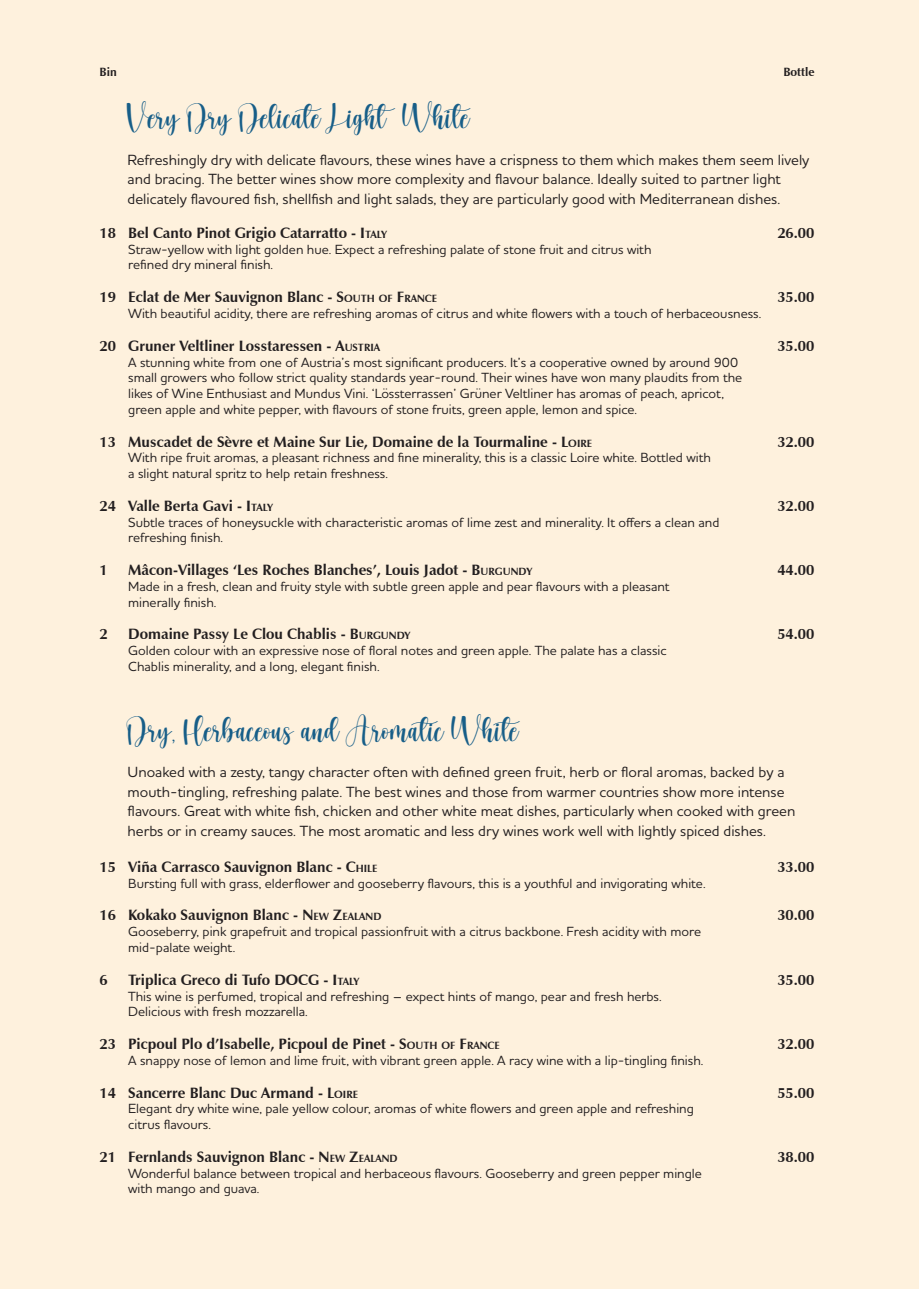
<style>
.page{position:relative;width:919px;height:1289px;background:#fff}
.page>*{position:absolute;margin:0;border:0;box-sizing:border-box;transform-origin:0 0}
.t1{font:30px "Homework";color:#175e88}
.t2{font:500 15px/19.5px "Houschka Pro";color:#231f20}
.t3{font:700 15px "Zapf Humanist 601 BT";color:#231f20}
.t4{font:500 13.5px/15.8px "Houschka Pro";color:#231f20}
.t5{font:700 12px "Zapf Humanist 601 BT";color:#231f20}
.s1{font-style:inherit}
.s2{font-size:10.5px}
</style>
<div class="page">
<div style="left:0;top:0;width:918px;height:1288px;background:#fef1dd"></div>
<p class="t5" style="left:100px;top:64px;width:19px">Bin</p>
<p class="t5" style="left:783px;top:64px;width:32px">Bottle</p>
<p class="t1" style="left:128px;top:97px;width:354px">Very Dry Delicate LightWhite</p>
<p class="t2" style="left:128px;top:149px;width:683px">Refreshingly dry with delicate flavours, these wines have a crispness to them which makes them seem lively and bracing. The better wines show more complexity and flavour balance. Ideally suited to partner light delicately flavoured fish, shellfish and light salads, they are particularly good with Mediterranean dishes.</p>
<p class="t3" style="left:100px;top:223px;width:289px">18 Bel Canto Pinot Grigio Catarratto - <span class="s1">I</span> <span class="s2">TALY</span></p>
<p class="t3" style="left:777px;top:223px;width:39px">26.00</p>
<p class="t4" style="left:128px;top:241px;width:525px">Straw-yellow with light golden hue. Expect a refreshing palate of stone fruit and citrus with refined dry mineral finish.</p>
<p class="t3" style="left:100px;top:288px;width:339px">19 Eclat de Mer Sauvignon Blanc - <span class="s1">S</span><span class="s2">OUTH OF</span> <span class="s1">F</span> <span class="s2">RANCE</span></p>
<p class="t3" style="left:777px;top:288px;width:39px">35.00</p>
<p class="t4" style="left:128px;top:305px;width:634px">With beautiful acidity, there are refreshing aromas of citrus and white flowers with a touch of herbaceousness.</p>
<p class="t3" style="left:100px;top:336px;width:282px">20 Gruner Veltliner Losstaressen - <span class="s1">A</span><span class="s2">USTRIA</span></p>
<p class="t3" style="left:777px;top:336px;width:39px">35.00</p>
<p class="t4" style="left:128px;top:354px;width:615px">A stunning white from one of Austria’s most significant producers. It’s a cooperative owned by around 900 small growers who follow strict quality standards year-round. Their wines have won many plaudits from the likes of Wine Enthusiast and Mundus Vini. ‘Lössterrassen’ Grüner Veltliner has aromas of peach, apricot, green apple and white pepper, with flavours of stone fruits, green apple, lemon and spice.</p>
<p class="t3" style="left:100px;top:432px;width:494px">13 Muscadet de Sèvre et Maine Sur Lie, Domaine de la Tourmaline - <span class="s1">L</span><span class="s2">OIRE</span></p>
<p class="t3" style="left:777px;top:432px;width:39px">32.00</p>
<p class="t4" style="left:128px;top:449px;width:584px">With ripe fruit aromas, a pleasant richness and fine minerality, this is a classic Loire white. Bottled with a slight natural spritz to help retain freshness.</p>
<p class="t3" style="left:100px;top:496px;width:175px">24 Valle Berta Gavi - <span class="s1">I</span> <span class="s2">TALY</span></p>
<p class="t3" style="left:777px;top:496px;width:39px">32.00</p>
<p class="t4" style="left:128px;top:514px;width:592px">Subtle traces of honeysuckle with characteristic aromas of lime zest and minerality. It offers a clean and refreshing finish.</p>
<p class="t3" style="left:100px;top:560px;width:10px">1</p>
<p class="t3" style="left:128px;top:560px;width:405px">Mâcon-Villages ‘Les Roches Blanches’, Louis Jadot - <span class="s1">B</span><span class="s2">URGUNDY</span></p>
<p class="t3" style="left:777px;top:560px;width:39px">44.00</p>
<p class="t4" style="left:128px;top:578px;width:543px">Made in a fresh, clean and fruity style with subtle green apple and pear flavours with a pleasant minerally finish.</p>
<p class="t3" style="left:100px;top:625px;width:10px">2</p>
<p class="t3" style="left:128px;top:625px;width:284px">Domaine Passy Le Clou Chablis - <span class="s1">B</span><span class="s2">URGUNDY</span></p>
<p class="t3" style="left:777px;top:625px;width:39px">54.00</p>
<p class="t4" style="left:128px;top:642px;width:540px">Golden colour with an expressive nose of floral notes and green apple. The palate has a classic<br>Chablis minerality, and a long, elegant finish.</p>
<p class="t1" style="left:128px;top:709px;width:403px">Dry, Herbaceous and Aromatic White</p>
<p class="t2" style="left:128px;top:762px;width:669px">Unoaked with a zesty, tangy character often with defined green fruit, herb or floral aromas, backed by a mouth-tingling, refreshing palate. The best wines and those from warmer countries show more intense flavours. Great with white fish, chicken and other white meat dishes, particularly when cooked with green herbs or in creamy sauces. The most aromatic and less dry wines work well with lightly spiced dishes.</p>
<p class="t3" style="left:100px;top:857px;width:279px">15 Viña Carrasco Sauvignon Blanc - <span class="s1">C</span><span class="s2">HILE</span></p>
<p class="t3" style="left:777px;top:857px;width:39px">33.00</p>
<p class="t4" style="left:128px;top:874px;width:578px">Bursting full with grass, elderflower and gooseberry flavours, this is a youthful and invigorating white.</p>
<p class="t3" style="left:100px;top:906px;width:283px">16 Kokako Sauvignon Blanc - <span class="s1">N</span><span class="s2">EW</span> <span class="s1">Z</span><span class="s2">EALAN D</span></p>
<p class="t3" style="left:777px;top:906px;width:39px">30.00</p>
<p class="t4" style="left:128px;top:923px;width:574px">Gooseberry, pink grapefruit and tropical passionfruit with a citrus backbone. Fresh acidity with more mid-palate weight.</p>
<p class="t3" style="left:100px;top:970px;width:10px">6</p>
<p class="t3" style="left:128px;top:970px;width:233px">Triplica Greco di Tufo DOCG - <span class="s1">I</span> <span class="s2">TALY</span></p>
<p class="t3" style="left:777px;top:970px;width:39px">35.00</p>
<p class="t4" style="left:128px;top:987px;width:535px">This wine is perfumed, tropical and refreshing – expect hints of mango, pear and fresh herbs.<br>Delicious with fresh mozzarella.</p>
<p class="t3" style="left:100px;top:1034px;width:401px">23 Picpoul Plo d’Isabelle, Picpoul de Pinet - <span class="s1">S</span><span class="s2">OUTH OF</span> <span class="s1">F</span> <span class="s2">RANCE</span></p>
<p class="t3" style="left:777px;top:1034px;width:39px">32.00</p>
<p class="t4" style="left:128px;top:1052px;width:576px">A snappy nose of lemon and lime fruit, with vibrant green apple. A racy wine with a lip-tingling finish.</p>
<p class="t3" style="left:100px;top:1083px;width:260px">14 Sancerre Blanc Duc Armand - <span class="s1">L</span><span class="s2">OIRE</span></p>
<p class="t3" style="left:777px;top:1083px;width:39px">55.00</p>
<p class="t4" style="left:128px;top:1100px;width:567px">Elegant dry white wine, pale yellow colour, aromas of white flowers and green apple and refreshing citrus flavours.</p>
<p class="t3" style="left:100px;top:1147px;width:299px">21 Fernlands Sauvignon Blanc - <span class="s1">N</span><span class="s2">EW</span> <span class="s1">Z</span><span class="s2">EALAN D</span></p>
<p class="t3" style="left:777px;top:1147px;width:39px">38.00</p>
<p class="t4" style="left:128px;top:1164px;width:575px">Wonderful balance between tropical and herbaceous flavours. Gooseberry and green pepper mingle with mango and guava.</p>
</div>
